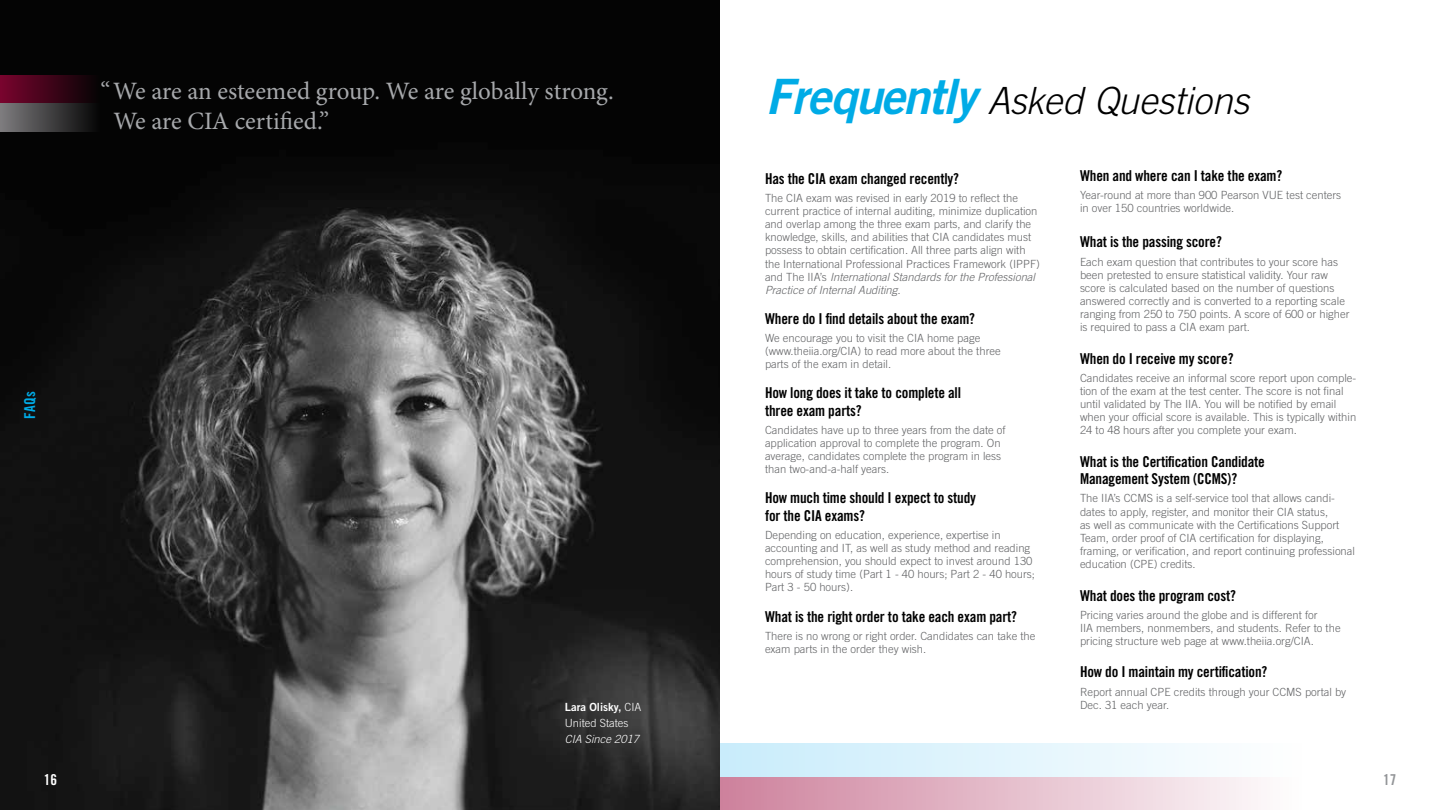
<style>
.page{position:relative;width:1440px;height:810px;background:#fff}
.page>*{position:absolute;margin:0;border:0;box-sizing:border-box;transform-origin:0 0}
.t1{font:italic 300 37.5px "Trade Gothic";color:#000}
.t2{font:25px/30px "Minion Pro";letter-spacing:-.005em;color:#a7a9ac}
.t3{font:15px/17.5px "Trade Gothic Bold Cond Twenty";letter-spacing:-.01em;color:#000}
.t4{font:15px "Trade Gothic Bold Cond Twenty";color:#00abe6}
.t5{font:15px "Trade Gothic Bold Cond Twenty";color:#fff}
.t6{font:15px "Trade Gothic Bold Cond Twenty";color:#939598}
.t7{font:300 11.25px/13.1px "Trade Gothic";color:#636466}
.t8{font:11.25px "Trade Gothic Bold Two";color:#fff}
.t9{font:300 11.25px "Trade Gothic";color:#fff}
.t10{font:italic 300 11.25px "Trade Gothic";color:#fff}
.s1{font-family:"Trade Gothic";font-weight:300}
.s2{font-family:"Trade Gothic Bold Two";font-weight:400;font-size:48.75px;color:#00abe6}
.s3{font-style:italic}
</style>
<div class="page">
<img style="left:0;top:0;width:720px;height:810px">
<div style="left:720px;top:776px;width:720px;height:34px;background:linear-gradient(to right,#cf859f,#fff)"></div>
<div style="left:720px;top:743px;width:720px;height:34px;background:linear-gradient(to right,#caecfb,#fff)"></div>
<svg style="left:0;top:75px;width:146px;height:28px;background:#2c0412"></svg>
<svg style="left:0;top:103px;width:146px;height:29px;background:#2e2d2e"></svg>
<h2 class="t2" style="left:113px;top:76px;width:502px;text-indent:-13px">“We are an esteemed group. We are globally strong.<br>We are CIA certified.”</h2>
<h3 class="t4" style="left:21px;top:419px;width:29px;rotate:-90deg">FAQs</h3>
<h3 class="t5" style="left:44px;top:771px;width:15px">16</h3>
<p class="t8" style="left:565px;top:700px;width:78px">Lara Olisky, <span class="s1">CIA</span></p>
<p class="t9" style="left:565px;top:716px;width:65px">United States</p>
<p class="t10" style="left:565px;top:732px;width:76px">CIA Since 2017</p>
<h1 class="t1" style="left:765px;top:79px;width:485px"><span class="s2">Frequently</span> Asked Questions</h1>
<h3 class="t3" style="left:765px;top:170px;width:196px">Has the CIA exam changed recently?</h3>
<p class="t7" style="left:765px;top:191px;width:277px">The CIA exam was revised in early 2019 to reflect the current practice of internal auditing, minimize duplication and overlap among the three exam parts, and clarify the knowledge, skills, and abilities that CIA candidates must possess to obtain certification. All three parts align with the International Professional Practices Framework (IPPF) and The IIA’s <span class="s3">International Standards for the Professional Practice of Internal Auditing.</span></p>
<h3 class="t3" style="left:765px;top:310px;width:212px">Where do I find details about the exam?</h3>
<p class="t7" style="left:765px;top:331px;width:237px">We encourage you to visit the CIA home page (www.theiia.org/CIA) to read more about the three parts of the exam in detail.</p>
<h3 class="t3" style="left:765px;top:384px;width:198px">How long does it take to complete all three exam parts?</h3>
<p class="t7" style="left:765px;top:423px;width:242px">Candidates have up to three years from the date of application approval to complete the program. On average, candidates complete the program in less than two-and-a-half years.</p>
<h3 class="t3" style="left:765px;top:489px;width:213px">How much time should I expect to study for the CIA exams?</h3>
<p class="t7" style="left:765px;top:528px;width:272px">Depending on education, experience, expertise in accounting and IT, as well as study method and reading comprehension, you should expect to invest around 130 hours of study time (Part 1 - 40 hours; Part 2 - 40 hours; Part 3 - 50 hours).</p>
<h3 class="t3" style="left:765px;top:608px;width:254px">What is the right order to take each exam part?</h3>
<p class="t7" style="left:765px;top:629px;width:272px">There is no wrong or right order. Candidates can take the exam parts in the order they wish.</p>
<h3 class="t3" style="left:1080px;top:167px;width:204px">When and where can I take the exam?</h3>
<p class="t7" style="left:1080px;top:189px;width:263px">Year-round at more than 900 Pearson VUE test centers in over 150 countries worldwide.</p>
<h3 class="t3" style="left:1080px;top:233px;width:144px">What is the passing score?</h3>
<p class="t7" style="left:1080px;top:255px;width:271px">Each exam question that contributes to your score has been pretested to ensure statistical validity. Your raw score is calculated based on the number of questions answered correctly and is converted to a reporting scale ranging from 250 to 750 points. A score of 600 or higher is required to pass a CIA exam part.</p>
<h3 class="t3" style="left:1080px;top:349px;width:155px">When do I receive my score?</h3>
<p class="t7" style="left:1080px;top:371px;width:278px">Candidates receive an informal score report upon comple&shy;tion of the exam at the test center. The score is not final until validated by The IIA. You will be notified by email when your official score is available. This is typically within 24 to 48 hours after you complete your exam.</p>
<h3 class="t3" style="left:1080px;top:453px;width:186px">What is the Certification Candidate<br>Management System (CCMS)?</h3>
<p class="t7" style="left:1080px;top:492px;width:277px">The IIA’s CCMS is a self-service tool that allows candi&shy;dates to apply, register, and monitor their CIA status,<br>as well as communicate with the Certifications Support Team, order proof of CIA certification for displaying, framing, or verification, and report continuing professional education (CPE) credits.</p>
<h3 class="t3" style="left:1080px;top:586px;width:158px">What does the program cost?</h3>
<p class="t7" style="left:1080px;top:608px;width:262px">Pricing varies around the globe and is different for<br>IIA members, nonmembers, and students. Refer to the pricing structure web page at www.theiia.org/CIA.</p>
<h3 class="t3" style="left:1080px;top:663px;width:189px">How do I maintain my certification?</h3>
<p class="t7" style="left:1080px;top:685px;width:268px">Report annual CPE credits through your CCMS portal by<br>Dec. 31 each year.</p>
<h3 class="t6" style="left:1383px;top:771px;width:15px">17</h3>
</div>
